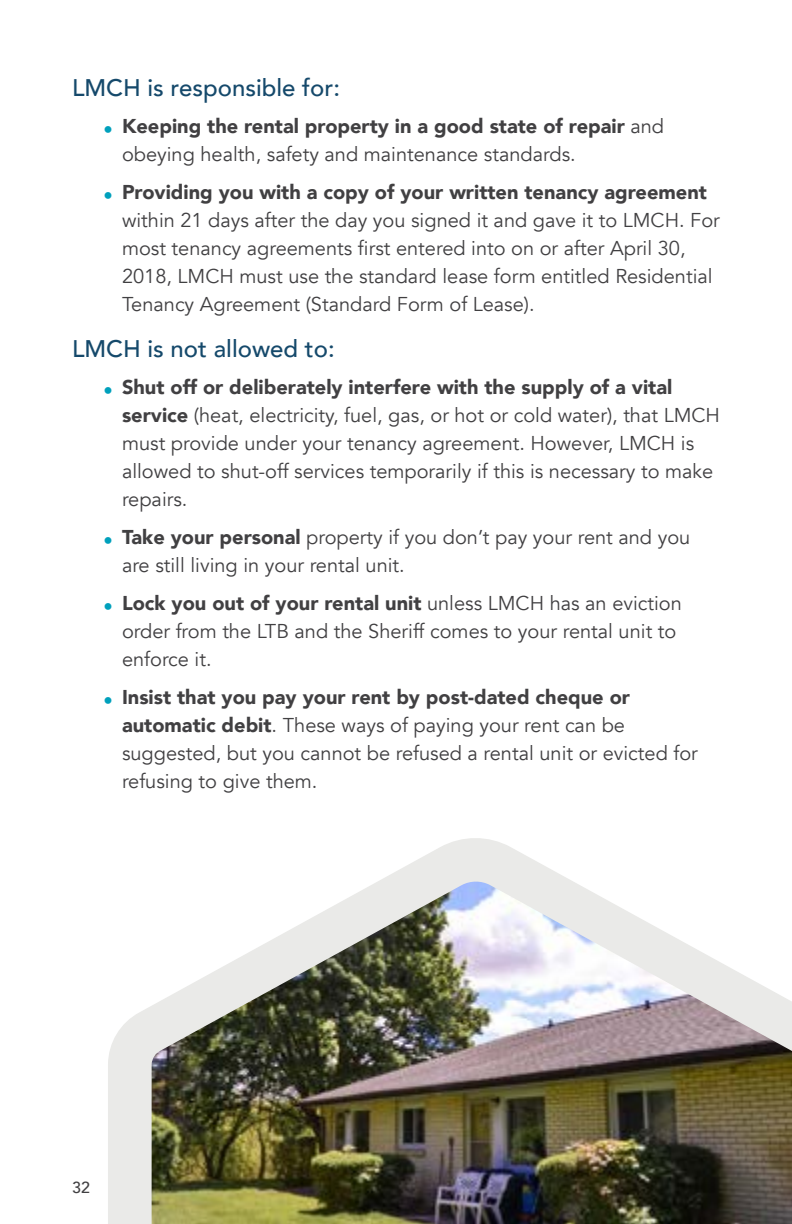
<style>
.page{position:relative;width:792px;height:1224px;background:#fff}
.page>*{position:absolute;margin:0;border:0;box-sizing:border-box;transform-origin:0 0}
.t1{font:500 24px "Avenir";color:#15496b}
.t2{font:20px/28px "Avenir";color:#414042}
.t3{font:900 20px "Avenir";color:#414042}
.t4{font:500 16px "Avenir";color:#414042}
.s1{font-weight:900}
</style>
<div class="page">
<img style="left:108px;top:838px;width:684px;height:386px">
<p class="t1" style="left:72px;top:67px;width:270px">LMCH is responsible for:</p>
<p class="t2" style="left:122px;top:112px;width:544px"><span class="s1">Keeping the rental property in a good state of repair</span> and obeying health, safety and maintenance standards.</p>
<p class="t3" style="left:122px;top:175px;width:587px">Providing you with a copy of your written tenancy agreement</p>
<p class="t2" style="left:122px;top:206px;width:599px">within 21 days after the day you signed it and gave it to LMCH. For most tenancy agreements first entered into on or after April 30, 2018, LMCH must use the standard lease form entitled Residential Tenancy Agreement (Standard Form of Lease).</p>
<p class="t1" style="left:72px;top:328px;width:264px">LMCH is not allowed to:</p>
<p class="t2" style="left:122px;top:373px;width:600px"><span class="s1">Shut off or deliberately interfere with the supply of a vital service</span> (heat, electricity, fuel, gas, or hot or cold water), that LMCH must provide under your tenancy agreement. However, LMCH is allowed to shut-off services temporarily if this is necessary to make repairs.</p>
<p class="t2" style="left:122px;top:523px;width:570px"><span class="s1">Take your personal</span> property if you don’t pay your rent and you are still living in your rental unit.</p>
<p class="t2" style="left:122px;top:589px;width:561px"><span class="s1">Lock you out of your rental unit</span> unless LMCH has an eviction order from the LTB and the Sheriff comes to your rental unit to enforce it.</p>
<p class="t2" style="left:122px;top:683px;width:577px"><span class="s1">Insist that you pay your rent by post-dated cheque or automatic debit</span>. These ways of paying your rent can be suggested, but you cannot be refused a rental unit or evicted for refusing to give them.</p>
<p class="t4" style="left:72px;top:1174px;width:19px">32</p>
</div>
